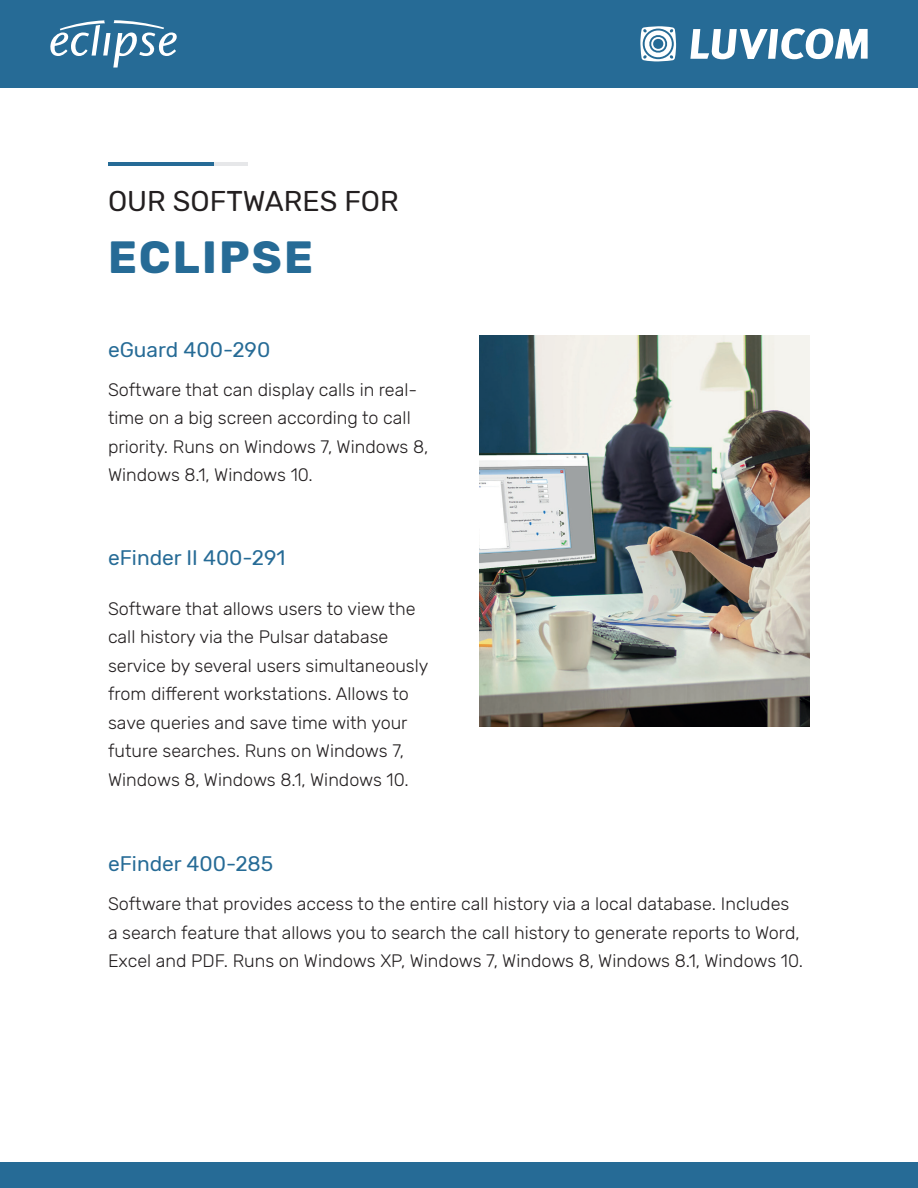
<style>
.page{position:relative;width:918px;height:1188px;background:#fff}
.page>*{position:absolute;margin:0;border:0;box-sizing:border-box;transform-origin:0 0}
.t1{font:700 45px "Rubik";letter-spacing:.05em;color:#266b96}
.t2{font:28.5px "Rubik";color:#231f20}
.t3{font:21px "Rubik";color:#266b96}
.t4{font:300 18px/28.5px "Rubik";color:#231f20}
</style>
<div class="page">
<div style="left:0;top:1162px;width:918px;height:26px;background:#266b96"></div>
<div style="left:0;top:0;width:918px;height:88px;background:#266b96"></div>
<svg style="left:50px;top:20px;width:127px;height:48px"></svg>
<svg style="left:640px;top:26px;width:36px;height:35px"></svg>
<svg style="left:690px;top:28px;width:178px;height:31px"></svg>
<hr style="left:212px;top:162px;width:36px;height:4px;background:#e6e7e9">
<hr style="left:108px;top:162px;width:105px;height:4px;background:#266b96">
<img style="left:479px;top:335px;width:331px;height:392px">
<h2 class="t2" style="left:108px;top:185px;width:292px">OUR SOFTWARES FOR</h2>
<h1 class="t1" style="left:108px;top:231px;width:207px">ECLIPSE</h1>
<p class="t3" style="left:108px;top:337px;width:164px">eGuard 400-290</p>
<p class="t4" style="left:108px;top:376px;width:322px">Software that can display calls in real&shy;time on a big screen according to call priority. Runs on Windows 7, Windows 8, Windows 8.1, Windows 10.</p>
<p class="t3" style="left:108px;top:546px;width:179px">eFinder II 400-291</p>
<p class="t4" style="left:108px;top:595px;width:322px">Software that allows users to view the call history via the Pulsar database service by several users simultaneously from different workstations. Allows to save queries and save time with your future searches. Runs on Windows 7, Windows 8, Windows 8.1, Windows 10.</p>
<p class="t3" style="left:108px;top:852px;width:167px">eFinder 400-285</p>
<p class="t4" style="left:108px;top:890px;width:697px">Software that provides access to the entire call history via a local database. Includes a search feature that allows you to search the call history to generate reports to Word,<br>Excel and PDF. Runs on Windows XP, Windows 7, Windows 8, Windows 8.1, Windows 10.</p>
</div>
